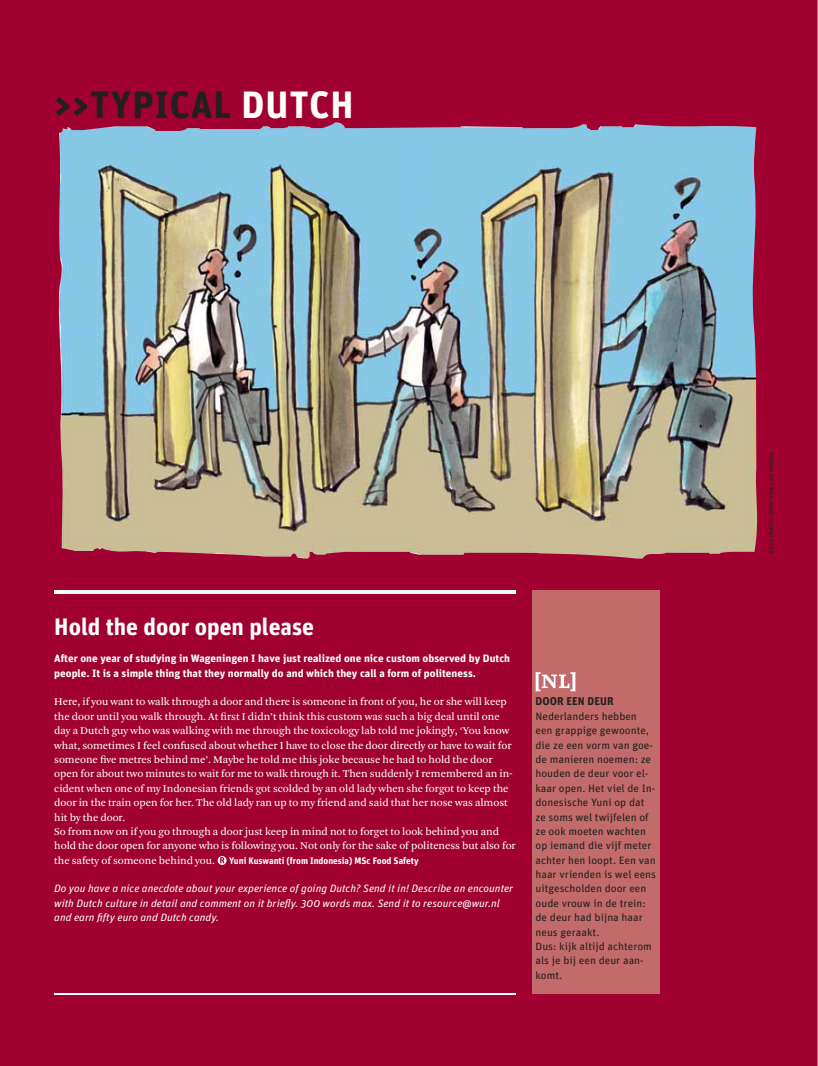
<style>
.page{position:relative;width:818px;height:1066px;background:#fff}
.page>*{position:absolute;margin:0;border:0;box-sizing:border-box;transform-origin:0 0}
.t1{font:700 38px "Unit OT";letter-spacing:.02em;color:#231f20}
.t2{font:700 23.75px "Unit OT";color:#fff}
.t3{font:700 11.25px "Unit OT";letter-spacing:.01em;color:#231f20}
.t4{font:10.88px/14.4px "Arnhem Blond";letter-spacing:-.005em;color:#fff}
.t5{font:10.62px/14.4px "Unit OT";color:#231f20;scale:1.06 1}
.t6{font:italic 10.62px/14.4px "Unit OT";color:#fff;scale:1.06 1}
.t7{font:700 10.62px/14.4px "Unit OT";color:#fff;scale:1.06 1}
.t8{font:700 9.38px "Unit OT";letter-spacing:-.005em;color:#fff}
.t9{font:6.25px "Unit OT";letter-spacing:.02em;color:#231f20}
.s1{color:#fff}
</style>
<div class="page">
<div style="left:0;top:0;width:817px;height:1065px;background:#a00130"></div>
<hr style="left:54px;top:992px;width:461px;height:2px;background:#fff">
<hr style="left:54px;top:590px;width:461px;height:3px;background:#fff">
<img style="left:58px;top:122px;width:701px;height:436px">
<div style="left:531px;top:590px;width:128px;height:403px;background:#c36a6a"></div>
<svg style="left:217px;top:855px;width:9px;height:9px"></svg>
<svg style="left:535px;top:672px;width:40px;height:19px"></svg>
<h1 class="t1" style="left:54px;top:91px;width:300px">&gt;&gt;TYPICAL <span class="s1">DUTCH</span></h1>
<h2 class="t2" style="left:54px;top:617px;width:261px">Hold the door open please</h2>
<p class="t7" style="left:54px;top:652px;width:431px">After one year of studying in Wageningen I have just realized one nice custom observed by Dutch people. It is a simple thing that they normally do and which they call a form of politeness.</p>
<p class="t4" style="left:54px;top:695px;width:463px">Here, if you want to walk through a door and there is someone in front of you, he or she will keep the door until you walk through. At first I didn’t think this custom was such a big deal until one day a Dutch guy who was walking with me through the toxicology lab told me jokingly, ‘You know what, sometimes I feel confused about whether I have to close the door directly or have to wait for someone five metres behind me’. Maybe he told me this joke because he had to hold the door open for about two minutes to wait for me to walk through it. Then suddenly I remembered an in&shy;cident when one of my Indonesian friends got scolded by an old lady when she forgot to keep the door in the train open for her. The old lady ran up to my friend and said that her nose was almost hit by the door.<br>So from now on if you go through a door just keep in mind not to forget to look behind you and hold the door open for anyone who is following you. Not only for the sake of politeness but also for the safety of someone behind you.</p>
<p class="t8" style="left:229px;top:856px;width:191px">Yuni Kuswanti (from Indonesia) MSc Food Safety</p>
<p class="t6" style="left:54px;top:882px;width:434px">Do you have a nice anecdote about your experience of going Dutch? Send it in! Describe an encounter with Dutch culture in detail and comment on it briefly. 300 words max. Send it to resource@wur.nl and earn fifty euro and Dutch candy.</p>
<p class="t3" style="left:535px;top:697px;width:79px">DOOR EEN DEUR</p>
<p class="t5" style="left:535px;top:710px;width:115px">Nederlanders hebben een grappige gewoonte, die ze een vorm van goe&shy;de manieren noemen: ze houden de deur voor el&shy;kaar open. Het viel de In&shy;donesische Yuni op dat ze soms wel twijfelen of ze ook moeten wachten op iemand die vijf meter achter hen loopt. Een van haar vrienden is wel eens uitgescholden door een oude vrouw in de trein: de deur had bijna haar neus geraakt.<br>Dus: kijk altijd achterom als je bij een deur aan&shy;komt.</p>
<p class="t9" style="left:768px;top:554px;width:105px;rotate:-90deg">ILLUSTRATIE: HENK VAN RUITENBEEK</p>
</div>
